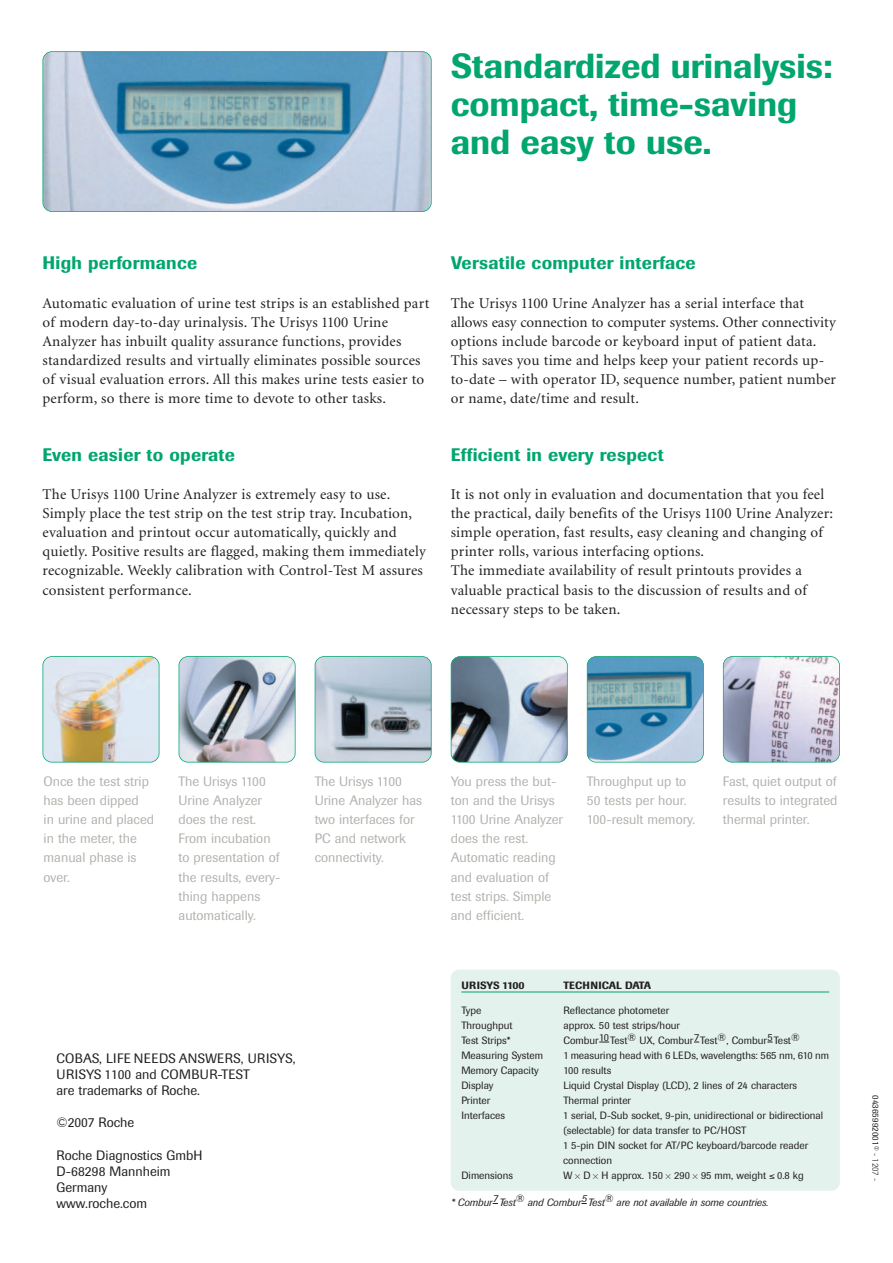
<style>
.page{position:relative;width:893px;height:1263px;background:#fff}
.page>*{position:absolute;margin:0;border:0;box-sizing:border-box;transform-origin:0 0}
.t1{font:500 34.5px/38.2px "Imago";color:#00a66e}
.t2{font:500 18px "Imago";letter-spacing:.015em;color:#00a66e}
.t3{font:15px/19.2px "Minion";letter-spacing:.015em;color:#231f20}
.t4{font:13.5px/19.2px "Imago";color:#b2b3ad}
.t5{font:13.5px/16px "Imago";color:#231f20}
.t6{font:10.5px/15px "Imago";color:#231f20}
.t7{font:italic 10.5px "Imago";color:#231f20}
.t8{font:500 10.5px "Imago";color:#231f20}
.t9{font:9px "Imago";letter-spacing:.01em;color:#231f20}
.s1{font-family:"Universal Newswith Comm Pi";font-size:8.25px}
.s2{font-weight:300}
.s3{font-weight:300;color:#fff}
</style>
<div class="page">
<div style="left:451px;top:970px;width:389px;height:221px;background:#e3f2ec;border-radius:9px"></div>
<hr style="left:461px;top:992px;width:368px;height:1px;background:#00a66e">
<img style="left:43px;top:52px;width:388px;height:159px;border-radius:9px">
<div style="left:43px;top:51px;width:389px;height:161px;border:2px solid #00a66e;border-radius:9px"></div>
<img style="left:43px;top:657px;width:116px;height:105px;border-radius:9px">
<div style="left:43px;top:656px;width:116px;height:106px;border:2px solid #00a66e;border-radius:9px"></div>
<img style="left:179px;top:657px;width:116px;height:105px;border-radius:9px">
<div style="left:179px;top:656px;width:117px;height:106px;border:2px solid #00a66e;border-radius:9px"></div>
<img style="left:315px;top:657px;width:116px;height:105px;border-radius:9px">
<div style="left:315px;top:656px;width:117px;height:106px;border:2px solid #00a66e;border-radius:9px"></div>
<img style="left:451px;top:657px;width:116px;height:105px;border-radius:9px">
<div style="left:451px;top:656px;width:117px;height:106px;border:2px solid #00a66e;border-radius:9px"></div>
<img style="left:587px;top:657px;width:116px;height:105px;border-radius:9px">
<div style="left:587px;top:656px;width:117px;height:106px;border:2px solid #00a66e;border-radius:9px"></div>
<img style="left:723px;top:657px;width:116px;height:105px;border-radius:9px">
<div style="left:723px;top:656px;width:117px;height:106px;border:2px solid #00a66e;border-radius:9px"></div>
<h1 class="t1" style="left:451px;top:50px;width:383px">Standardized urinalysis: compact, time-saving and easy to use.</h1>
<p class="t2" style="left:43px;top:257px;width:156px">High performance</p>
<p class="t3" style="left:43px;top:294px;width:388px">Automatic evaluation of urine test strips is an established part of modern day-to-day urinalysis. The Urisys 1100 Urine Analyzer has inbuilt quality assurance functions, provides standardized results and virtually eliminates possible sources of visual evaluation errors. All this makes urine tests easier to perform, so there is more time to devote to other tasks.</p>
<p class="t2" style="left:43px;top:448px;width:194px">Even easier to operate</p>
<p class="t3" style="left:43px;top:486px;width:385px">The Urisys 1100 Urine Analyzer is extremely easy to use.<br>Simply place the test strip on the test strip tray. Incubation, evaluation and printout occur automatically, quickly and quietly. Positive results are flagged, making them immediately recognizable. Weekly calibration with Control-Test M assures consistent performance.</p>
<p class="t2" style="left:451px;top:257px;width:246px">Versatile computer interface</p>
<p class="t3" style="left:451px;top:294px;width:387px">The Urisys 1100 Urine Analyzer has a serial interface that allows easy connection to computer systems. Other connectivity options include barcode or keyboard input of patient data.<br>This saves you time and helps keep your patient records up&shy;to-date – with operator ID, sequence number, patient number or name, date/time and result.</p>
<p class="t2" style="left:451px;top:448px;width:214px">Efficient in every respect</p>
<p class="t3" style="left:451px;top:486px;width:384px">It is not only in evaluation and documentation that you feel the practical, daily benefits of the Urisys 1100 Urine Analyzer: simple operation, fast results, easy cleaning and changing of printer rolls, various interfacing options.<br>The immediate availability of result printouts provides a valuable practical basis to the discussion of results and of necessary steps to be taken.</p>
<p class="t4" style="left:44px;top:773px;width:112px">Once the test strip has been dipped<br>in urine and placed in the meter, the manual phase is over.</p>
<p class="t4" style="left:179px;top:773px;width:103px">The Urisys 1100<br>Urine Analyzer does the rest.<br>From incubation to presentation of the results, every&shy;thing happens automatically.</p>
<p class="t4" style="left:315px;top:773px;width:109px">The Urisys 1100<br>Urine Analyzer has two interfaces for<br>PC and network connectivity.</p>
<p class="t4" style="left:451px;top:773px;width:114px">You press the but&shy;ton and the Urisys<br>1100 Urine Analyzer does the rest.<br>Automatic reading and evaluation of test strips. Simple and efficient.</p>
<p class="t4" style="left:587px;top:773px;width:110px">Throughput up to<br>50 tests per hour.<br>100-result memory.</p>
<p class="t4" style="left:723px;top:773px;width:116px;text-align:justify">Fast, quiet output of results to integrated thermal printer.</p>
<p class="t5" style="left:57px;top:1051px;width:240px">COBAS, LIFE NEEDS ANSWERS, URISYS,<br>URISYS 1100 and COMBUR-TEST<br>are trademarks of Roche.</p>
<p class="t5" style="left:57px;top:1116px;width:79px">©2007 Roche</p>
<p class="t5" style="left:57px;top:1148px;width:147px">Roche Diagnostics GmbH<br>D-68298 Mannheim<br>Germany<br>www.roche.com</p>
<p class="t8" style="left:461px;top:981px;width:65px">URISYS 1100</p>
<p class="t8" style="left:563px;top:981px;width:89px">TECHNICAL DATA</p>
<p class="t6" style="left:461px;top:1004px;width:21px">Type</p>
<p class="t6" style="left:563px;top:1004px;width:107px">Reflectance photometer</p>
<p class="t6" style="left:461px;top:1019px;width:53px">Throughput</p>
<p class="t6" style="left:563px;top:1019px;width:118px">approx. 50 test strips/hour</p>
<p class="t6" style="left:461px;top:1034px;width:51px">Test Strips*</p>
<p class="t6" style="left:563px;top:1034px;width:238px">Combur10Test® UX, Combur7Test®, Combur5Test®</p>
<p class="t6" style="left:461px;top:1049px;width:83px">Measuring System</p>
<p class="t6" style="left:563px;top:1049px;width:267px">1 measuring head with 6 LEDs, wavelengths: 565 nm, 610 nm</p>
<p class="t6" style="left:461px;top:1064px;width:79px">Memory Capacity</p>
<p class="t6" style="left:563px;top:1064px;width:49px">100 results</p>
<p class="t6" style="left:461px;top:1079px;width:34px">Display</p>
<p class="t6" style="left:563px;top:1079px;width:235px">Liquid Crystal Display (LCD), 2 lines of 24 characters</p>
<p class="t6" style="left:461px;top:1094px;width:30px">Printer</p>
<p class="t6" style="left:563px;top:1094px;width:69px">Thermal printer</p>
<p class="t6" style="left:461px;top:1109px;width:45px">Interfaces</p>
<p class="t6" style="left:563px;top:1109px;width:261px">1 serial, D-Sub socket, 9-pin, unidirectional or bidirectional (selectable) for data transfer to PC/HOST<br>1 5-pin DIN socket for AT/PC keyboard/barcode reader connection</p>
<p class="t6" style="left:461px;top:1169px;width:53px">Dimensions</p>
<p class="t6" style="left:563px;top:1169px;width:242px">W<span class="s1">-</span> D<span class="s1">-</span> H approx. 150<span class="s1">-</span> 290<span class="s1">-</span> 95 mm, weight ≤ 0.8 kg</p>
<p class="t7" style="left:451px;top:1198px;width:319px">* Combur7Test® and Combur5Test® are not available in some countries.</p>
<p class="t9" style="left:879px;top:1095px;width:114px;rotate:90deg">04365992001<sup>-</sup> <span class="s2">- 1207 -</span> <span class="s3">X.X Xx</span></p>
</div>
